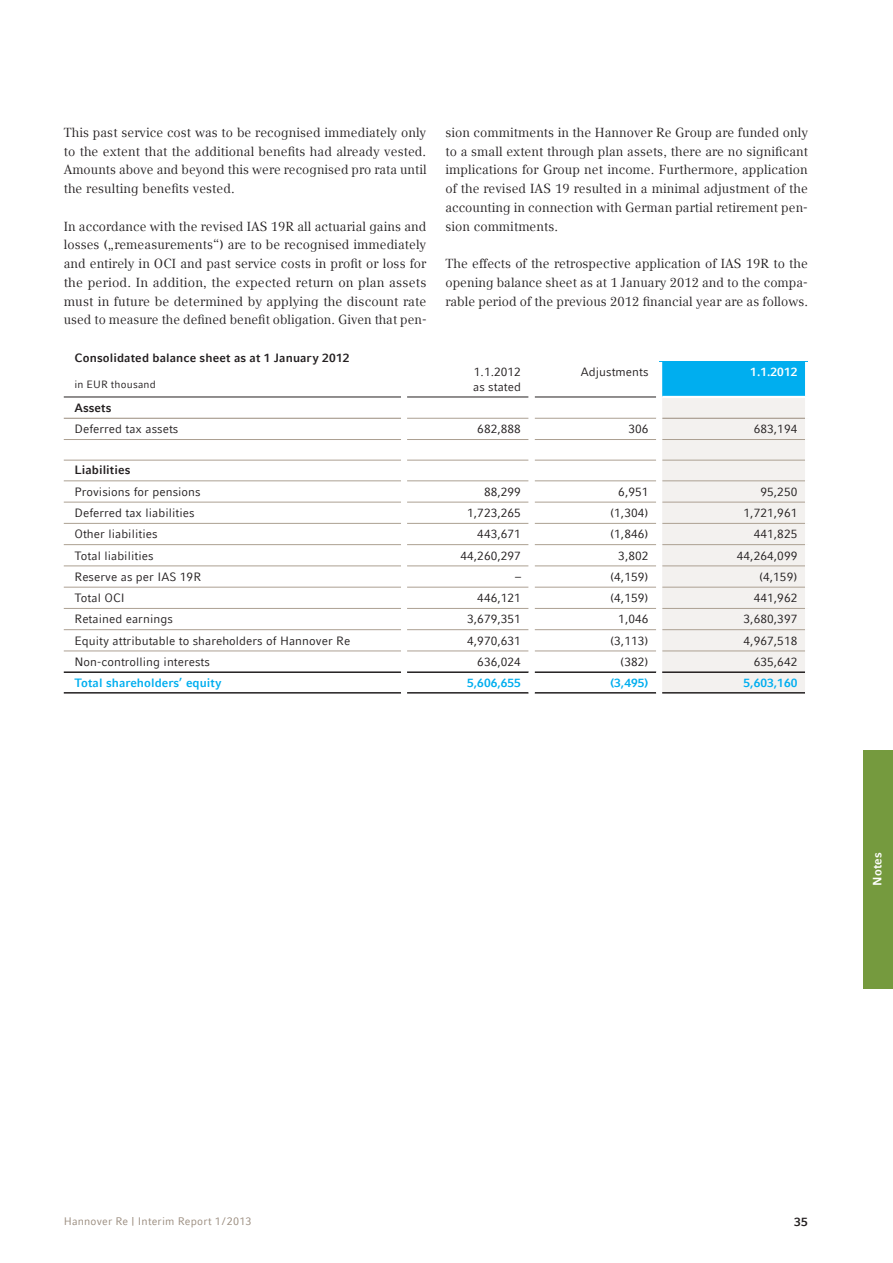
<style>
.page{position:relative;width:893px;height:1263px;background:#fff}
.page>*{position:absolute;margin:0;border:0;box-sizing:border-box;transform-origin:0 0}
.t1{font:13.2px/18.8px "Compatil Text LT Com";letter-spacing:.005em;color:#231f20;text-align:justify}
.t2{font:12px/14.4px "Compatil Fact LT Com";letter-spacing:.005em;color:#231f20}
.t3{font:700 12px "Compatil Fact LT Com";letter-spacing:.01em;color:#231f20}
.t4{font:700 12px "Compatil Fact LT Com";letter-spacing:.005em;color:#00aeef}
.t5{font:700 12px "Compatil Fact LT Com";letter-spacing:.005em;color:#fff}
.t6{font:10.8px "Compatil Fact LT Com";letter-spacing:.015em;color:#998b7d}
.t7{font:10.5px "Compatil Fact LT Com";letter-spacing:.02em;color:#231f20}
</style>
<div class="page">
<div style="left:863px;top:750px;width:30px;height:238px;background:#759a3e"></div>
<div style="left:659px;top:362px;width:149px;height:35px;background:#00aeef"></div>
<div style="left:662px;top:398px;width:143px;height:294px;background:#f3f1ef"></div>
<hr style="left:662px;top:439px;width:143px;height:1px;background:#aca092">
<hr style="left:64px;top:481px;width:337px;height:1px;background:#aca092">
<hr style="left:407px;top:481px;width:122px;height:1px;background:#aca092">
<hr style="left:535px;top:481px;width:121px;height:1px;background:#aca092">
<hr style="left:64px;top:502px;width:337px;height:1px;background:#aca092">
<hr style="left:407px;top:502px;width:122px;height:1px;background:#aca092">
<hr style="left:535px;top:502px;width:121px;height:1px;background:#aca092">
<hr style="left:64px;top:544px;width:337px;height:1px;background:#aca092">
<hr style="left:407px;top:544px;width:122px;height:1px;background:#aca092">
<hr style="left:535px;top:544px;width:121px;height:1px;background:#aca092">
<hr style="left:64px;top:566px;width:337px;height:1px;background:#aca092">
<hr style="left:407px;top:566px;width:122px;height:1px;background:#aca092">
<hr style="left:535px;top:566px;width:121px;height:1px;background:#aca092">
<hr style="left:64px;top:587px;width:337px;height:1px;background:#aca092">
<hr style="left:407px;top:587px;width:122px;height:1px;background:#aca092">
<hr style="left:535px;top:587px;width:121px;height:1px;background:#aca092">
<hr style="left:64px;top:608px;width:337px;height:1px;background:#aca092">
<hr style="left:407px;top:608px;width:122px;height:1px;background:#aca092">
<hr style="left:535px;top:608px;width:121px;height:1px;background:#aca092">
<hr style="left:64px;top:629px;width:337px;height:1px;background:#aca092">
<hr style="left:407px;top:629px;width:122px;height:1px;background:#aca092">
<hr style="left:662px;top:481px;width:143px;height:1px;background:#aca092">
<hr style="left:662px;top:502px;width:143px;height:1px;background:#aca092">
<hr style="left:662px;top:544px;width:143px;height:1px;background:#aca092">
<hr style="left:662px;top:566px;width:143px;height:1px;background:#aca092">
<hr style="left:662px;top:587px;width:143px;height:1px;background:#aca092">
<hr style="left:662px;top:608px;width:143px;height:1px;background:#aca092">
<hr style="left:662px;top:629px;width:143px;height:1px;background:#aca092">
<hr style="left:64px;top:397px;width:337px;height:1px;background:#231f20">
<hr style="left:407px;top:397px;width:122px;height:1px;background:#231f20">
<hr style="left:535px;top:397px;width:121px;height:1px;background:#231f20">
<hr style="left:64px;top:418px;width:337px;height:1px;background:#998b7d">
<hr style="left:662px;top:396px;width:143px;height:2px;background:#fff">
<hr style="left:662px;top:418px;width:143px;height:1px;background:#998b7d">
<hr style="left:64px;top:460px;width:337px;height:1px;background:#aca092">
<hr style="left:407px;top:460px;width:122px;height:1px;background:#aca092">
<hr style="left:535px;top:460px;width:121px;height:1px;background:#aca092">
<hr style="left:662px;top:460px;width:143px;height:1px;background:#aca092">
<hr style="left:64px;top:523px;width:337px;height:1px;background:#aca092">
<hr style="left:407px;top:523px;width:122px;height:1px;background:#aca092">
<hr style="left:535px;top:523px;width:121px;height:1px;background:#aca092">
<hr style="left:662px;top:523px;width:143px;height:1px;background:#aca092">
<div style="left:656px;top:362px;width:6px;height:35px;background:#fff"></div>
<div style="left:805px;top:362px;width:6px;height:35px;background:#fff"></div>
<hr style="left:64px;top:439px;width:337px;height:1px;background:#aca092">
<hr style="left:407px;top:439px;width:122px;height:1px;background:#aca092">
<hr style="left:535px;top:439px;width:121px;height:1px;background:#aca092">
<hr style="left:64px;top:651px;width:337px;height:1px;background:#aca092">
<hr style="left:407px;top:651px;width:122px;height:1px;background:#aca092">
<hr style="left:662px;top:651px;width:143px;height:1px;background:#aca092">
<hr style="left:535px;top:629px;width:121px;height:1px;background:#aca092">
<hr style="left:535px;top:651px;width:121px;height:1px;background:#aca092">
<hr style="left:64px;top:671px;width:337px;height:2px;background:#231f20">
<hr style="left:64px;top:692px;width:337px;height:2px;background:#231f20">
<hr style="left:535px;top:418px;width:121px;height:1px;background:#aca092">
<hr style="left:535px;top:671px;width:121px;height:2px;background:#231f20">
<hr style="left:535px;top:692px;width:121px;height:2px;background:#231f20">
<hr style="left:407px;top:418px;width:122px;height:1px;background:#aca092">
<hr style="left:407px;top:671px;width:122px;height:2px;background:#231f20">
<hr style="left:407px;top:692px;width:122px;height:2px;background:#231f20">
<hr style="left:662px;top:671px;width:143px;height:2px;background:#231f20">
<hr style="left:662px;top:692px;width:143px;height:2px;background:#231f20">
<p class="t1" style="left:64px;top:123px;width:364px">This past service cost was to be recognised immediately only to the extent that the additional benefits had already vested.<br>Amounts above and beyond this were recognised pro rata until the resulting benefits vested.</p>
<p class="t1" style="left:64px;top:217px;width:364px">In accordance with the revised IAS 19R all actuarial gains and losses („remeasurements“) are to be recognised immediately and entirely in OCI and past service costs in profit or loss for the period. In addition, the expected return on plan assets must in future be determined by applying the discount rate used to measure the defined benefit obligation. Given that pen-</p>
<p class="t3" style="left:74px;top:351px;width:277px">Consolidated balance sheet as at 1 January 2012</p>
<p class="t7" style="left:74px;top:378px;width:83px">in EUR thousand</p>
<p class="t1" style="left:445px;top:123px;width:364px">sion commitments in the Hannover Re Group are funded only to a small extent through plan assets, there are no significant implications for Group net income. Furthermore, application of the revised IAS 19 resulted in a minimal adjustment of the accounting in connection with German partial retirement pen&shy;sion commitments.</p>
<p class="t1" style="left:445px;top:254px;width:364px">The effects of the retrospective application of IAS 19R to the opening balance sheet as at 1 January 2012 and to the compa&shy;rable period of the previous 2012 financial year are as follows.</p>
<p class="t2" style="left:473px;top:365px;width:49px">1.1.2012 as stated</p>
<p class="t2" style="left:581px;top:365px;width:69px">Adjustments</p>
<p class="t5" style="left:750px;top:365px;width:49px">1.1.2012</p>
<p class="t3" style="left:74px;top:401px;width:38px">Assets</p>
<p class="t2" style="left:74px;top:422px;width:106px">Deferred tax assets</p>
<p class="t2" style="left:477px;top:422px;width:45px">682,888</p>
<p class="t2" style="left:628px;top:422px;width:22px">306</p>
<p class="t2" style="left:754px;top:422px;width:45px">683,194</p>
<p class="t3" style="left:74px;top:463px;width:58px">Liabilities</p>
<p class="t2" style="left:74px;top:484px;width:128px">Provisions for pensions</p>
<p class="t2" style="left:484px;top:484px;width:38px">88,299</p>
<p class="t2" style="left:618px;top:484px;width:32px">6,951</p>
<p class="t2" style="left:760px;top:484px;width:38px">95,250</p>
<p class="t2" style="left:74px;top:506px;width:122px">Deferred tax liabilities</p>
<p class="t2" style="left:467px;top:506px;width:55px">1,723,265</p>
<p class="t2" style="left:610px;top:506px;width:40px">(1,304)</p>
<p class="t2" style="left:743px;top:506px;width:55px">1,721,961</p>
<p class="t2" style="left:74px;top:527px;width:85px">Other liabilities</p>
<p class="t2" style="left:477px;top:527px;width:45px">443,671</p>
<p class="t2" style="left:610px;top:527px;width:40px">(1,846)</p>
<p class="t2" style="left:754px;top:527px;width:45px">441,825</p>
<p class="t2" style="left:74px;top:548px;width:81px">Total liabilities</p>
<p class="t2" style="left:460px;top:548px;width:62px">44,260,297</p>
<p class="t2" style="left:618px;top:548px;width:32px">3,802</p>
<p class="t2" style="left:737px;top:548px;width:62px">44,264,099</p>
<p class="t2" style="left:74px;top:569px;width:128px">Reserve as per IAS 19R</p>
<p class="t2" style="left:515px;top:569px;width:7px">–</p>
<p class="t2" style="left:610px;top:569px;width:40px">(4,159)</p>
<p class="t2" style="left:759px;top:569px;width:40px">(4,159)</p>
<p class="t2" style="left:74px;top:591px;width:52px">Total OCI</p>
<p class="t2" style="left:477px;top:591px;width:45px">446,121</p>
<p class="t2" style="left:610px;top:591px;width:40px">(4,159)</p>
<p class="t2" style="left:754px;top:591px;width:45px">441,962</p>
<p class="t2" style="left:74px;top:612px;width:100px">Retained earnings</p>
<p class="t2" style="left:467px;top:612px;width:55px">3,679,351</p>
<p class="t2" style="left:618px;top:612px;width:32px">1,046</p>
<p class="t2" style="left:743px;top:612px;width:55px">3,680,397</p>
<p class="t2" style="left:74px;top:633px;width:277px">Equity attributable to shareholders of Hannover Re</p>
<p class="t2" style="left:467px;top:633px;width:55px">4,970,631</p>
<p class="t2" style="left:610px;top:633px;width:40px">(3,113)</p>
<p class="t2" style="left:743px;top:633px;width:55px">4,967,518</p>
<p class="t2" style="left:74px;top:654px;width:137px">Non-controlling interests</p>
<p class="t2" style="left:477px;top:654px;width:45px">636,024</p>
<p class="t2" style="left:620px;top:654px;width:30px">(382)</p>
<p class="t2" style="left:754px;top:654px;width:45px">635,642</p>
<p class="t4" style="left:74px;top:675px;width:149px">Total shareholders’ equity</p>
<p class="t4" style="left:467px;top:675px;width:55px">5,606,655</p>
<p class="t4" style="left:610px;top:675px;width:40px">(3,495)</p>
<p class="t4" style="left:743px;top:675px;width:55px">5,603,160</p>
<p class="t5" style="left:870px;top:886px;width:35px;rotate:-90deg">Notes</p>
<p class="t6" style="left:64px;top:1215px;width:189px">Hannover Re | Interim Report 1/2013</p>
<p class="t3" style="left:794px;top:1215px;width:15px">35</p>
</div>
